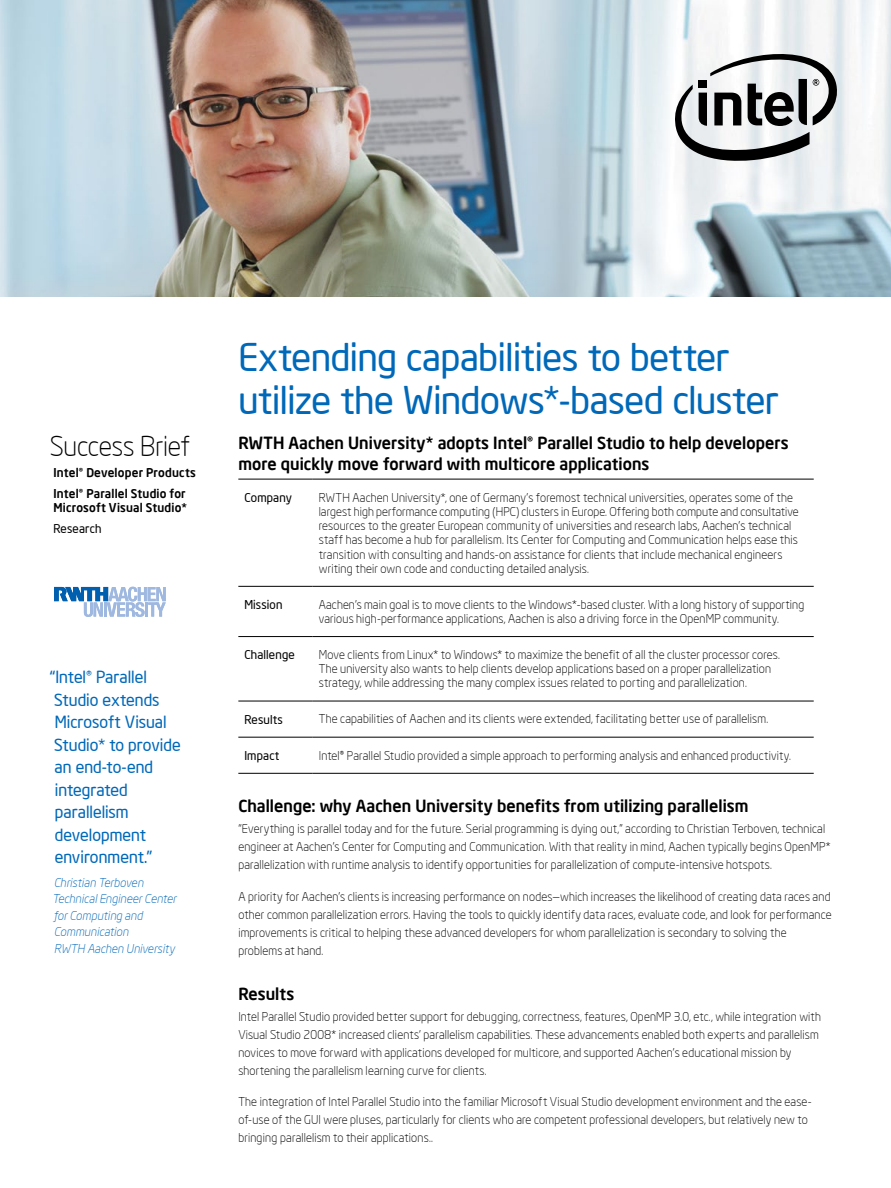
<style>
.page{position:relative;width:891px;height:1188px;background:#fff}
.page>*{position:absolute;margin:0;border:0;box-sizing:border-box;transform-origin:0 0}
.t1{font:37.5px/43.5px "Neo Sans Intel";letter-spacing:-.005em;color:#0068b9}
.t2{font:300 27px "Neo Sans Intel";letter-spacing:-.005em;color:#000}
.t3{font:500 16.5px/21px "Neo Sans Intel";letter-spacing:.005em;color:#000}
.t4{font:16.5px/22.5px "Neo Sans Intel";color:#0068b9}
.t5{font:300 12px/18px "Neo Sans Intel";letter-spacing:.015em;color:#000}
.t6{font:italic 300 12px/16.5px "Neo Sans Intel";letter-spacing:.01em;color:#0068b9}
.t7{font:500 12px/21px "Neo Sans Intel";letter-spacing:.015em;color:#000}
.t8{font:12px "Neo Sans Intel";letter-spacing:.015em;color:#000}
</style>
<div class="page">
<hr style="left:238px;top:479px;width:75px;height:1px;background:#000">
<hr style="left:313px;top:479px;width:501px;height:1px;background:#000">
<hr style="left:238px;top:586px;width:75px;height:1px;background:#000">
<hr style="left:313px;top:586px;width:501px;height:1px;background:#000">
<hr style="left:238px;top:636px;width:75px;height:1px;background:#000">
<hr style="left:313px;top:636px;width:501px;height:1px;background:#000">
<hr style="left:238px;top:701px;width:75px;height:1px;background:#000">
<hr style="left:313px;top:701px;width:501px;height:1px;background:#000">
<hr style="left:238px;top:737px;width:75px;height:1px;background:#000">
<hr style="left:313px;top:737px;width:501px;height:1px;background:#000">
<hr style="left:238px;top:773px;width:75px;height:1px;background:#000">
<hr style="left:313px;top:773px;width:501px;height:1px;background:#000">
<img style="left:0;top:0;width:891px;height:297px">
<svg style="left:54px;top:587px;width:112px;height:30px"></svg>
<svg style="left:675px;top:54px;width:162px;height:107px"></svg>
<h2 class="t2" style="left:50px;top:430px;width:142px">Success Brief</h2>
<p class="t7" style="left:53px;top:461px;width:144px">Intel® Developer Products<br>Intel® Parallel Studio for</p>
<p class="t7" style="left:53px;top:497px;width:135px">Microsoft Visual Studio*</p>
<p class="t8" style="left:53px;top:521px;width:50px">Research</p>
<h3 class="t4" style="left:50px;top:666px;width:132px">“Intel® Parallel<br>Studio extends<br>Microsoft Visual<br>Studio* to provide an end-to-end integrated parallelism development environment.”</h3>
<p class="t6" style="left:52px;top:874px;width:125px">Christian Terboven<br>Technical Engineer Center for Computing and<br>Communication<br>RWTH Aachen University</p>
<h1 class="t1" style="left:238px;top:334px;width:542px">Extending capabilities to better utilize the Windows*-based cluster</h1>
<h3 class="t3" style="left:238px;top:432px;width:552px">RWTH Aachen University* adopts Intel® Parallel Studio to help developers more quickly move forward with multicore applications</h3>
<p class="t8" style="left:244px;top:490px;width:49px">Company</p>
<p class="t5" style="left:319px;top:490px;width:482px;line-height:14.2px">RWTH Aachen University*, one of Germany’s foremost technical universities, operates some of the largest high performance computing (HPC) clusters in Europe. Offering both compute and consultative resources to the greater European community of universities and research labs, Aachen’s technical staff has become a hub for parallelism. Its Center for Computing and Communication helps ease this transition with consulting and hands-on assistance for clients that include mechanical engineers writing their own code and conducting detailed analysis.</p>
<p class="t8" style="left:244px;top:597px;width:40px">Mission</p>
<p class="t5" style="left:319px;top:597px;width:487px;line-height:14.2px">Aachen’s main goal is to move clients to the Windows*-based cluster. With a long history of supporting various high-performance applications, Aachen is also a driving force in the OpenMP community.</p>
<p class="t8" style="left:244px;top:647px;width:52px">Challenge</p>
<p class="t5" style="left:319px;top:647px;width:463px;line-height:14.2px">Move clients from Linux* to Windows* to maximize the benefit of all the cluster processor cores.<br>The university also wants to help clients develop applications based on a proper parallelization strategy, while addressing the many complex issues related to porting and parallelization.</p>
<p class="t8" style="left:244px;top:712px;width:40px">Results</p>
<p class="t5" style="left:319px;top:710px;width:451px">The capabilities of Aachen and its clients were extended, facilitating better use of parallelism.</p>
<p class="t8" style="left:244px;top:748px;width:37px">Impact</p>
<p class="t5" style="left:319px;top:746px;width:474px">Intel® Parallel Studio provided a simple approach to performing analysis and enhanced productivity.</p>
<h3 class="t3" style="left:238px;top:795px;width:512px">Challenge: why Aachen University benefits from utilizing parallelism</h3>
<p class="t5" style="left:238px;top:820px;width:594px">“Everything is parallel today and for the future. Serial programming is dying out,” according to Christian Terboven, technical engineer at Aachen’s Center for Computing and Communication. With that reality in mind, Aachen typically begins OpenMP* parallelization with runtime analysis to identify opportunities for parallelization of compute-intensive hotspots.</p>
<p class="t5" style="left:238px;top:888px;width:595px">A priority for Aachen’s clients is increasing performance on nodes—which increases the likelihood of creating data races and other common parallelization errors. Having the tools to quickly identify data races, evaluate code, and look for performance improvements is critical to helping these advanced developers for whom parallelization is secondary to solving the problems at hand.</p>
<h3 class="t3" style="left:238px;top:983px;width:57px">Results</h3>
<p class="t5" style="left:238px;top:1008px;width:584px">Intel Parallel Studio provided better support for debugging, correctness, features, OpenMP 3.0, etc., while integration with Visual Studio 2008* increased clients’ parallelism capabilities. These advancements enabled both experts and parallelism novices to move forward with applications developed for multicore, and supported Aachen’s educational mission by shortening the parallelism learning curve for clients.</p>
<p class="t5" style="left:238px;top:1093px;width:575px">The integration of Intel Parallel Studio into the familiar Microsoft Visual Studio development environment and the ease&shy;of-use of the GUI were pluses, particularly for clients who are competent professional developers, but relatively new to bringing parallelism to their applications..</p>
</div>
